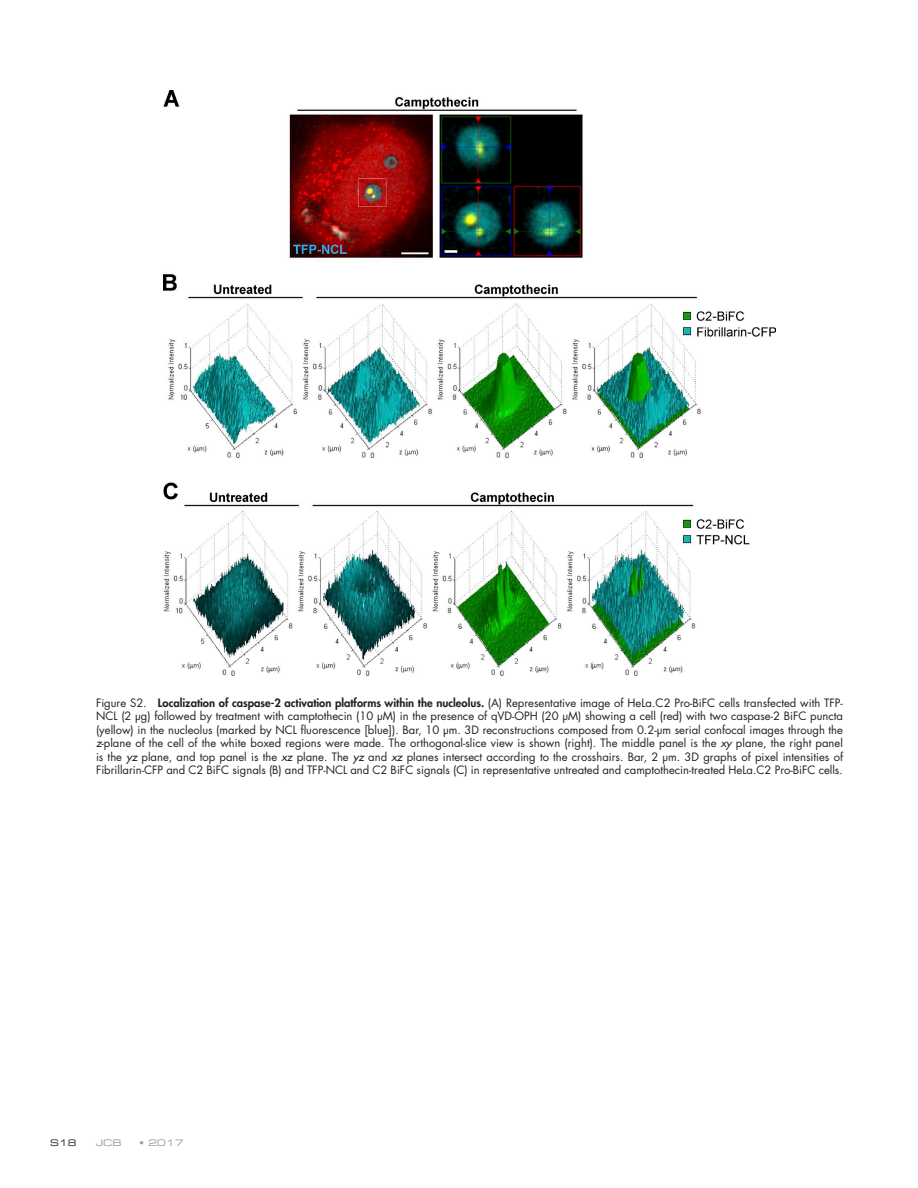
<style>
.page{position:relative;width:918px;height:1188px;background:#fff}
.page>*{position:absolute;margin:0;border:0;box-sizing:border-box;transform-origin:0 0}
.t1{font:11.25px/13.5px "Futura Std";color:#231f20;text-align:justify}
.t2{font:9px "Eurostile LT Std Ex 2";letter-spacing:.01em;color:#949698}
.t3{font:9px "Eurostile LT Std Ex 2";color:#231f20}
.s1{font-weight:800}
.s2{font-weight:500;font-style:italic}
</style>
<div class="page">
<img style="left:164px;top:90px;width:612px;height:585px">
<p class="t1" style="left:96px;top:696px;width:749px">Figure S2. <span class="s1">Localization of caspase-2 activation platforms within the nucleolus.</span> (A) Representative image of HeLa.C2 Pro-BiFC cells transfected with TFP-NCL (2 µg) followed by treatment with camptothecin (10 µM) in the presence of qVD-OPH (20 µM) showing a cell (red) with two caspase-2 BiFC puncta (yellow) in the nucleolus (marked by NCL fluorescence [blue]). Bar, 10 µm. 3D reconstructions composed from 0.2-µm serial confocal images through the <span class="s2">z</span>-plane of the cell of the white boxed regions were made. The orthogonal-slice view is shown (right). The middle panel is the <span class="s2">xy</span> plane, the right panel is the <span class="s2">yz</span> plane, and top panel is the <span class="s2">xz</span> plane. The <span class="s2">yz</span> and <span class="s2">xz</span> planes intersect according to the crosshairs. Bar, 2 µm. 3D graphs of pixel intensities of Fibrillarin-CFP and C2 BiFC signals (B) and TFP-NCL and C2 BiFC signals (C) in representative untreated and camptothecin-treated HeLa.C2 Pro-BiFC cells.</p>
<p class="t3" style="left:50px;top:1136px;width:28px">S18</p>
<p class="t2" style="left:96px;top:1136px;width:27px">JCB</p>
<p class="t2" style="left:139px;top:1136px;width:45px">• 2017</p>
</div>
